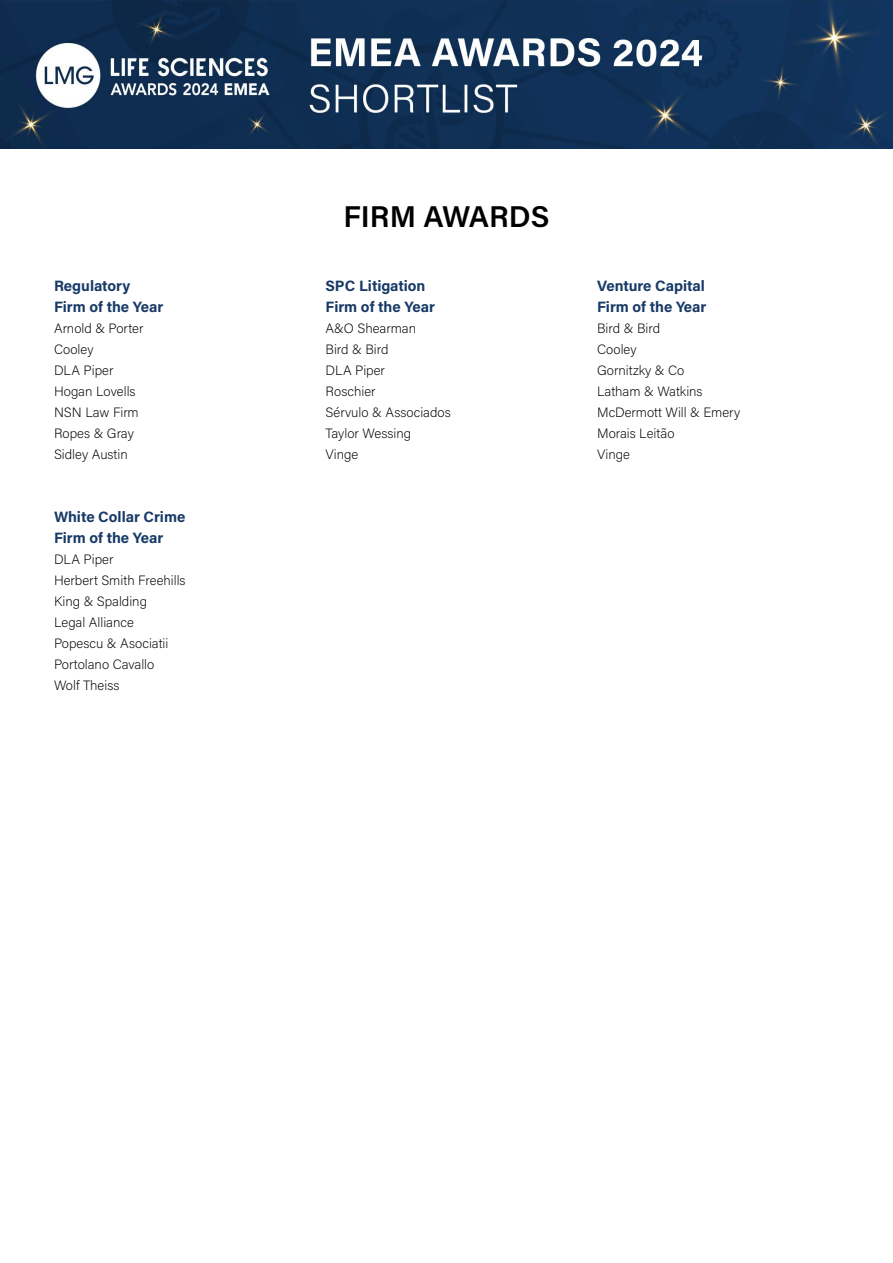
<style>
.page{position:relative;width:893px;height:1263px;background:#fff}
.page>*{position:absolute;margin:0;border:0;box-sizing:border-box;transform-origin:0 0}
.t1{font:600 30px "Acumin Pro";color:#000}
.t2{font:700 15px/21px "Acumin Pro";color:#183a67}
.t3{font:200 13.5px/21px "Acumin Pro";color:#000}
</style>
<div class="page">
<img style="left:0;top:0;width:893px;height:149px">
<p class="t2" style="left:54px;top:274px;width:111px">Regulatory<br>Firm of the Year</p>
<p class="t3" style="left:54px;top:317px;width:91px">Arnold &amp; Porter<br>Cooley<br>DLA Piper<br>Hogan Lovells<br>NSN Law Firm<br>Ropes &amp; Gray<br>Sidley Austin</p>
<p class="t2" style="left:54px;top:505px;width:133px">White Collar Crime<br>Firm of the Year</p>
<p class="t3" style="left:54px;top:548px;width:133px">DLA Piper<br>Herbert Smith Freehills<br>King &amp; Spalding<br>Legal Alliance<br>Popescu &amp; Asociatii<br>Portolano Cavallo<br>Wolf Theiss</p>
<h1 class="t1" style="left:343px;top:196px;width:208px">FIRM AWARDS</h1>
<p class="t2" style="left:326px;top:274px;width:111px">SPC Litigation<br>Firm of the Year</p>
<p class="t3" style="left:326px;top:317px;width:127px">A&amp;O Shearman<br>Bird &amp; Bird<br>DLA Piper<br>Roschier<br>Sérvulo &amp; Associados<br>Taylor Wessing<br>Vinge</p>
<p class="t2" style="left:597px;top:274px;width:111px">Venture Capital<br>Firm of the Year</p>
<p class="t3" style="left:597px;top:317px;width:145px">Bird &amp; Bird<br>Cooley<br>Gornitzky &amp; Co<br>Latham &amp; Watkins<br>McDermott Will &amp; Emery<br>Morais Leitão<br>Vinge</p>
</div>
